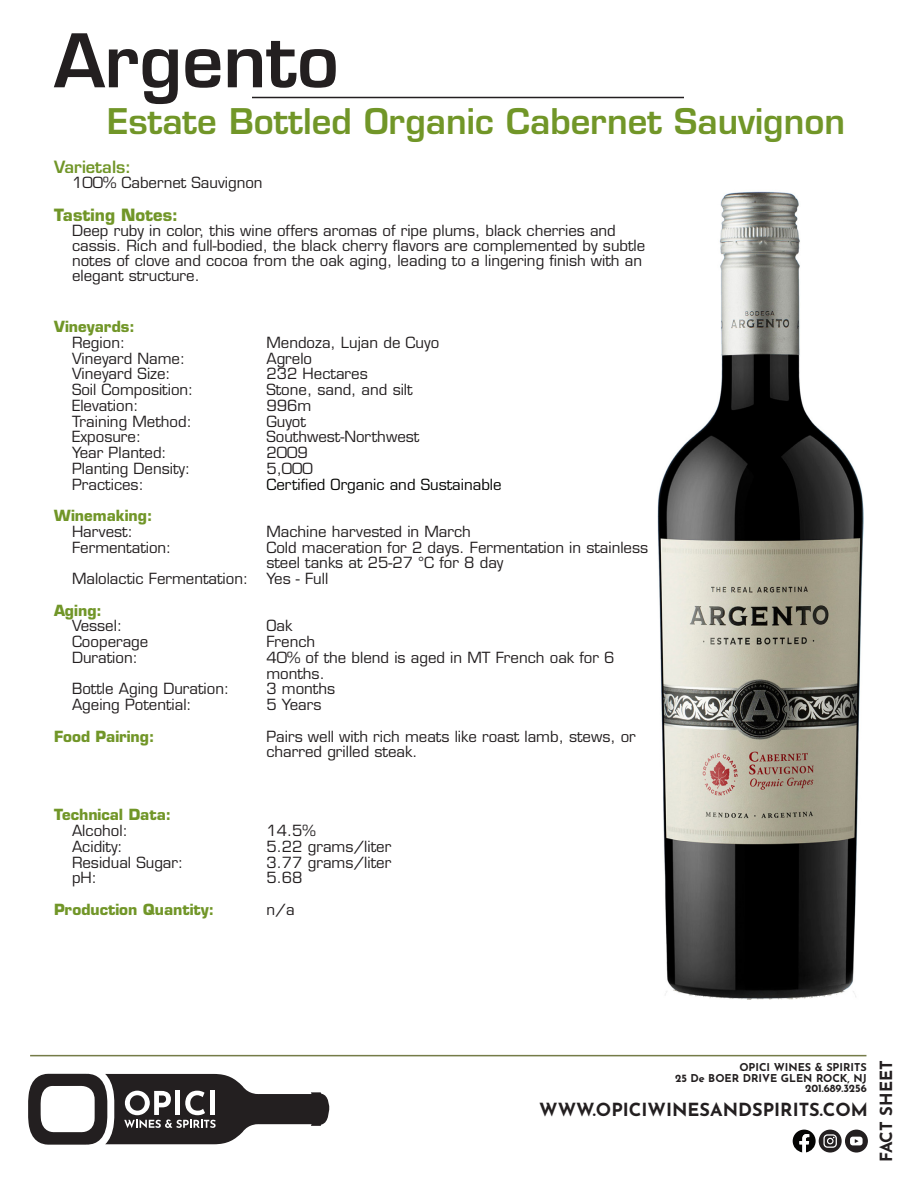
<style>
.page{position:relative;width:918px;height:1188px;background:#fff}
.page>*{position:absolute;margin:0;border:0;box-sizing:border-box;transform-origin:0 0}
.t1{font:600 72px "Eurostile LT Std";color:#231f20}
.t2{font:600 34.5px "Eurostile LT Std";color:#719628}
.t3{font:700 18.15px "Josefin Sans";color:#231f20}
.t4{font:700 16.8px "Josefin Sans";color:#231f20}
.t5{font:700 16.5px "Eurostile LT Std";color:#719628}
.t6{font:600 16.5px "Eurostile LT Std";color:#719628}
.t7{font:15px/15.8px "Eurostile LT Std";color:#231f20}
.t8{font:700 15px "Eurostile LT Std";color:#719628}
.t9{font:15px "Eurostile LT Std";color:#040503}
.t10{font:700 10.8px/10.6px "Josefin Sans";color:#231f20;text-align:right}
</style>
<div class="page">
<hr style="left:252px;top:97px;width:432px;height:1px;background:#231f20">
<hr style="left:30px;top:1055px;width:836px;height:1px;background:#757b48">
<svg style="left:28px;top:1074px;width:301px;height:71px"></svg>
<div style="left:819px;top:1130px;width:23px;height:23px;background:#231f20;border-radius:50%"></div>
<div style="left:845px;top:1130px;width:23px;height:23px;background:#231f20;border-radius:50%"></div>
<svg style="left:850px;top:1137px;width:13px;height:8px"></svg>
<svg style="left:823px;top:1134px;width:14px;height:14px"></svg>
<svg style="left:793px;top:1130px;width:23px;height:23px"></svg>
<img style="left:657px;top:191px;width:207px;height:808px">
<p class="t1" style="left:54px;top:16px;width:286px">Argento</p>
<p class="t2" style="left:107px;top:99px;width:740px">Estate Bottled Organic Cabernet Sauvignon</p>
<p class="t6" style="left:54px;top:157px;width:79px">Varietals:</p>
<p class="t7" style="left:72px;top:175px;width:192px">100% Cabernet Sauvignon</p>
<p class="t5" style="left:54px;top:205px;width:126px">Tasting Notes:</p>
<p class="t7" style="left:72px;top:224px;width:575px;line-height:15px">Deep ruby in color, this wine offers aromas of ripe plums, black cherries and cassis. Rich and full-bodied, the black cherry flavors are complemented by subtle notes of clove and cocoa from the oak aging, leading to a lingering finish with an elegant structure.</p>
<p class="t8" style="left:54px;top:317px;width:83px">Vineyards:</p>
<p class="t7" style="left:72px;top:335px;width:55px">Region:</p>
<p class="t7" style="left:72px;top:350px;width:115px">Vineyard Name:</p>
<p class="t7" style="left:72px;top:366px;width:100px">Vineyard Size:</p>
<p class="t7" style="left:72px;top:382px;width:123px">Soil Composition:</p>
<p class="t7" style="left:72px;top:398px;width:68px">Elevation:</p>
<p class="t7" style="left:72px;top:413px;width:121px">Training Method:<br>Exposure:</p>
<p class="t7" style="left:72px;top:445px;width:96px">Year Planted:</p>
<p class="t7" style="left:72px;top:461px;width:120px">Planting Density:</p>
<p class="t7" style="left:72px;top:476px;width:73px">Practices:</p>
<p class="t8" style="left:54px;top:506px;width:100px">Winemaking:</p>
<p class="t7" style="left:72px;top:524px;width:62px">Harvest:</p>
<p class="t7" style="left:72px;top:539px;width:101px">Fermentation:</p>
<p class="t7" style="left:72px;top:571px;width:178px">Malolactic Fermentation:</p>
<p class="t8" style="left:54px;top:601px;width:49px">Aging:</p>
<p class="t7" style="left:72px;top:618px;width:52px">Vessel:</p>
<p class="t7" style="left:72px;top:634px;width:78px">Cooperage</p>
<p class="t7" style="left:72px;top:650px;width:67px">Duration:</p>
<p class="t7" style="left:72px;top:681px;width:159px">Bottle Aging Duration:</p>
<p class="t7" style="left:72px;top:697px;width:121px">Ageing Potential:</p>
<p class="t8" style="left:54px;top:727px;width:102px">Food Pairing:</p>
<p class="t8" style="left:54px;top:806px;width:119px">Technical Data:</p>
<p class="t7" style="left:72px;top:823px;width:57px">Alcohol:</p>
<p class="t7" style="left:72px;top:839px;width:52px">Acidity:</p>
<p class="t7" style="left:72px;top:854px;width:113px">Residual Sugar:</p>
<p class="t7" style="left:72px;top:870px;width:27px">pH:</p>
<p class="t8" style="left:54px;top:900px;width:162px">Production Quantity:</p>
<p class="t7" style="left:266px;top:335px;width:174px">Mendoza, Lujan de Cuyo</p>
<p class="t7" style="left:266px;top:350px;width:47px">Agrelo</p>
<p class="t7" style="left:266px;top:366px;width:103px">232 Hectares</p>
<p class="t7" style="left:266px;top:382px;width:148px">Stone, sand, and silt</p>
<p class="t7" style="left:266px;top:398px;width:46px">996m</p>
<p class="t7" style="left:266px;top:413px;width:41px">Guyot</p>
<p class="t7" style="left:266px;top:429px;width:154px">Southwest-Northwest</p>
<p class="t7" style="left:266px;top:445px;width:43px">2009</p>
<p class="t7" style="left:266px;top:461px;width:48px">5,000</p>
<p class="t9" style="left:266px;top:475px;width:237px">Certified Organic and Sustainable</p>
<p class="t7" style="left:266px;top:524px;width:206px">Machine harvested in March</p>
<p class="t7" style="left:266px;top:539px;width:383px">Cold maceration for 2 days. Fermentation in stainless steel tanks at 25-27 °C for 8 day</p>
<p class="t7" style="left:266px;top:571px;width:63px">Yes - Full</p>
<p class="t7" style="left:266px;top:618px;width:27px">Oak</p>
<p class="t7" style="left:266px;top:634px;width:50px">French</p>
<p class="t7" style="left:266px;top:650px;width:350px">40% of the blend is aged in MT French oak for 6 months.</p>
<p class="t7" style="left:266px;top:681px;width:70px">3 months</p>
<p class="t7" style="left:266px;top:697px;width:57px">5 Years</p>
<p class="t7" style="left:266px;top:728px;width:371px">Pairs well with rich meats like roast lamb, stews, or charred grilled steak.</p>
<p class="t7" style="left:266px;top:823px;width:51px">14.5%</p>
<p class="t7" style="left:266px;top:839px;width:126px">5.22 grams/liter</p>
<p class="t7" style="left:266px;top:854px;width:126px">3.77 grams/liter</p>
<p class="t7" style="left:266px;top:870px;width:38px">5.68</p>
<p class="t7" style="left:266px;top:902px;width:30px">n/a</p>
<p class="t10" style="left:675px;top:1060px;width:193px">OPICI WINES &amp; SPIRITS<br>25 De BOER DRIVE GLEN ROCK, NJ<br>201.689.3256</p>
<p class="t4" style="left:871px;top:1162px;width:103px;rotate:-90deg">FACT SHEET</p>
<p class="t3" style="left:539px;top:1094px;width:330px">WWW.OPICIWINESANDSPIRITS.COM</p>
</div>
